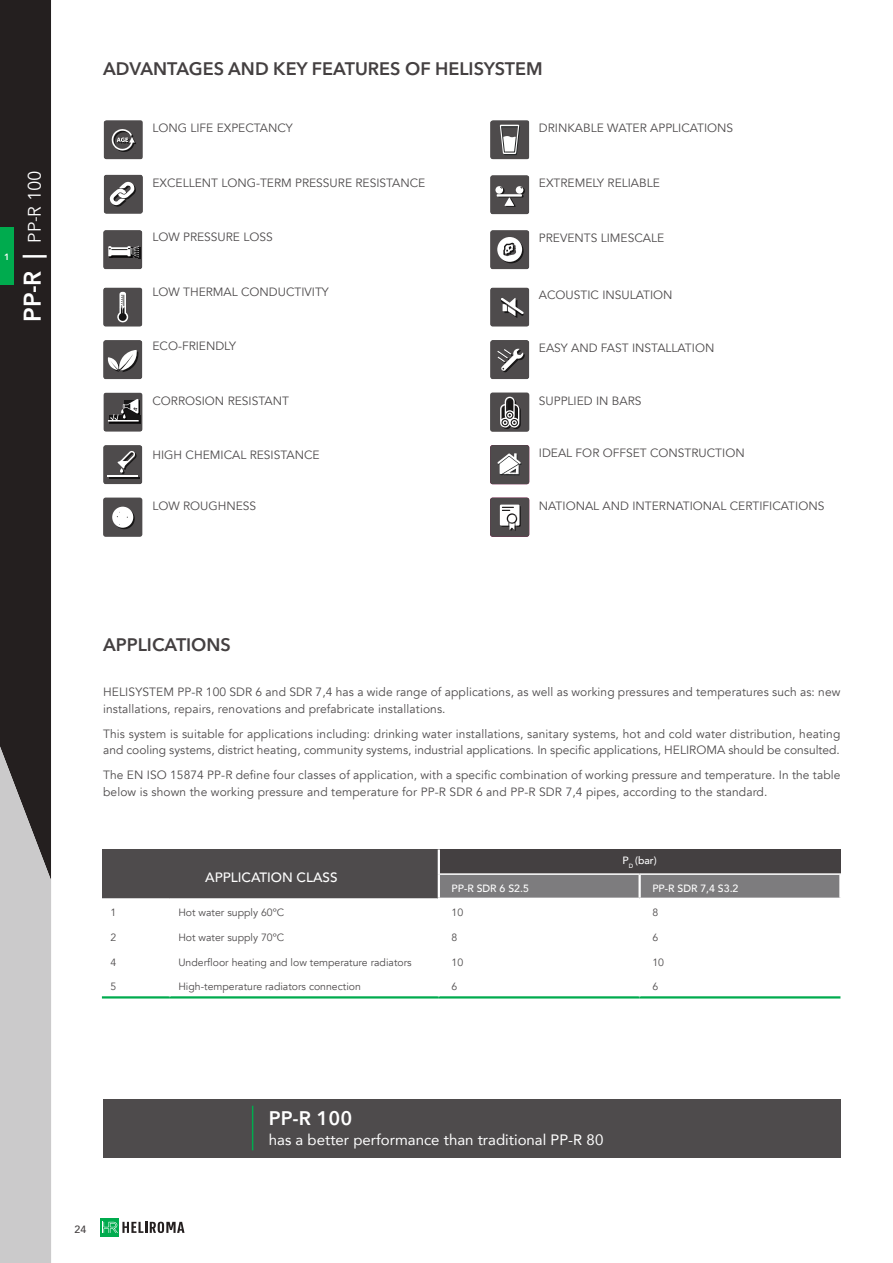
<style>
.page{position:relative;width:893px;height:1263px;background:#fff}
.page>*{position:absolute;margin:0;border:0;box-sizing:border-box;transform-origin:0 0}
.t1{font:600 19.5px "Avenir Next LT Pro";color:#fff}
.t2{font:600 18px "Avenir Next LT Pro";color:#444041}
.t3{font:18px "Avenir Next LT Pro";color:#fff}
.t4{font:15px "Avenir";color:#fff}
.t5{font:500 13.5px "Avenir";color:#fff}
.t6{font:12px/16.5px "Avenir";color:#4e4b4c}
.t7{font:10.5px "Avenir";color:#4e4b4c}
.t8{font:500 10.5px "Avenir";color:#fff}
.t9{font:500 10.5px "Avenir";color:#444041}
.t10{font:600 9px "Avenir Next LT Pro";color:#fff}
.s1{font-weight:600;font-size:24px}
</style>
<div class="page">
<svg style="left:0;top:0;width:51px;height:1263px;background:#5f5c5c"></svg>
<div style="left:101px;top:1218px;width:18px;height:18px;background:#00ab4e"></div>
<svg style="left:102px;top:1222px;width:82px;height:11px"></svg>
<div style="left:0;top:227px;width:14px;height:58px;background:#00ab4e"></div>
<svg style="left:490px;top:340px;width:39px;height:39px;background:#5f5d5e"></svg>
<svg style="left:103px;top:287px;width:39px;height:40px;background:#615f60"></svg>
<svg style="left:490px;top:287px;width:39px;height:40px;background:#646162"></svg>
<div style="left:103px;top:498px;width:39px;height:39px;background:#4e4b4c;border-radius:3px"></div>
<svg style="left:112px;top:507px;width:23px;height:22px"></svg>
<svg style="left:103px;top:445px;width:39px;height:39px"></svg>
<hr style="left:107px;top:475px;width:31px;height:2px;background:#fff">
<svg style="left:103px;top:230px;width:39px;height:39px;background:#5f5d5e"></svg>
<svg style="left:490px;top:445px;width:39px;height:39px;background:#6f6c6d"></svg>
<svg style="left:104px;top:120px;width:39px;height:39px;background:#5c5a5b"></svg>
<svg style="left:104px;top:175px;width:39px;height:39px;background:#686667"></svg>
<svg style="left:103px;top:340px;width:39px;height:39px;background:#6d6b6c"></svg>
<svg style="left:490px;top:175px;width:39px;height:39px;background:#646162"></svg>
<div style="left:490px;top:392px;width:39px;height:40px;background:#4e4b4c;border-radius:3px"></div>
<svg style="left:500px;top:397px;width:21px;height:32px"></svg>
<svg style="left:490px;top:498px;width:39px;height:39px"></svg>
<svg style="left:490px;top:230px;width:39px;height:39px"></svg>
<svg style="left:490px;top:120px;width:39px;height:39px;background:#6c6a6b"></svg>
<div style="left:102px;top:849px;width:337px;height:50px;background:#4e4b4c"></div>
<div style="left:439px;top:849px;width:401px;height:25px;background:#444041"></div>
<div style="left:440px;top:875px;width:399px;height:23px;background:#7d7c7e"></div>
<hr style="left:102px;top:996px;width:68px;height:2px;background:#00ab4e">
<hr style="left:170px;top:996px;width:269px;height:2px;background:#00ab4e">
<hr style="left:439px;top:996px;width:201px;height:2px;background:#00ab4e">
<hr style="left:640px;top:996px;width:200px;height:2px;background:#00ab4e">
<hr style="left:438px;top:849px;width:2px;height:25px;background:#fff">
<hr style="left:438px;top:874px;width:2px;height:24px;background:#fff">
<hr style="left:440px;top:873px;width:200px;height:2px;background:#fff">
<hr style="left:640px;top:873px;width:202px;height:2px;background:#fff">
<hr style="left:638px;top:875px;width:3px;height:23px;background:#fff">
<hr style="left:438px;top:898px;width:202px;height:2px;background:#fff">
<hr style="left:102px;top:898px;width:68px;height:1px;background:#fff">
<hr style="left:170px;top:898px;width:268px;height:1px;background:#fff">
<svg style="left:103px;top:392px;width:40px;height:40px;background:#5e5c5d"></svg>
<div style="left:103px;top:1099px;width:738px;height:58px;background:#4e4b4c"></div>
<hr style="left:252px;top:1106px;width:1px;height:44px;background:#00ab4e">
<p class="t10" style="left:4px;top:251px;width:7px">1</p>
<h2 class="t3" style="left:24px;top:322px;width:153px;rotate:-90deg"><span class="s1">PP-R |</span> PP-R 100</h2>
<h2 class="t2" style="left:103px;top:58px;width:441px">ADVANTAGES AND KEY FEATURES OF HELISYSTEM</h2>
<p class="t6" style="left:152px;top:120px;width:142px">LONG LIFE EXPECTANCY</p>
<p class="t6" style="left:539px;top:120px;width:196px">DRINKABLE WATER APPLICATIONS</p>
<p class="t6" style="left:152px;top:174px;width:274px">EXCELLENT LONG-TERM PRESSURE RESISTANCE</p>
<p class="t6" style="left:539px;top:174px;width:122px">EXTREMELY RELIABLE</p>
<p class="t6" style="left:152px;top:229px;width:122px">LOW PRESSURE LOSS</p>
<p class="t6" style="left:539px;top:230px;width:127px">PREVENTS LIMESCALE</p>
<p class="t6" style="left:152px;top:283px;width:178px">LOW THERMAL CONDUCTIVITY</p>
<p class="t6" style="left:539px;top:287px;width:135px">ACOUSTIC INSULATION</p>
<p class="t6" style="left:152px;top:338px;width:85px">ECO-FRIENDLY</p>
<p class="t6" style="left:539px;top:340px;width:177px">EASY AND FAST INSTALLATION</p>
<p class="t6" style="left:152px;top:392px;width:138px">CORROSION RESISTANT</p>
<p class="t6" style="left:539px;top:392px;width:104px">SUPPLIED IN BARS</p>
<p class="t6" style="left:152px;top:447px;width:169px">HIGH CHEMICAL RESISTANCE</p>
<p class="t6" style="left:539px;top:445px;width:207px">IDEAL FOR OFFSET CONSTRUCTION</p>
<p class="t6" style="left:152px;top:497px;width:105px">LOW ROUGHNESS</p>
<p class="t6" style="left:539px;top:497px;width:287px">NATIONAL AND INTERNATIONAL CERTIFICATIONS</p>
<h2 class="t2" style="left:103px;top:634px;width:129px">APPLICATIONS</h2>
<p class="t6" style="left:103px;top:684px;width:739px">HELISYSTEM PP-R 100 SDR 6 and SDR 7,4 has a wide range of applications, as well as working pressures and temperatures such as: new installations, repairs, renovations and prefabricate installations.</p>
<p class="t6" style="left:103px;top:725px;width:739px">This system is suitable for applications including: drinking water installations, sanitary systems, hot and cold water distribution, heating and cooling systems, district heating, community systems, industrial applications. In specific applications, HELIROMA should be consulted.</p>
<p class="t6" style="left:103px;top:767px;width:739px">The EN ISO 15874 PP-R define four classes of application, with a specific combination of working pressure and temperature. In the table below is shown the working pressure and temperature for PP-R SDR 6 and PP-R SDR 7,4 pipes, according to the standard.</p>
<p class="t5" style="left:205px;top:866px;width:134px">APPLICATION CLASS</p>
<p class="t8" style="left:623px;top:851px;width:36px">P<sub>D</sub> (bar)</p>
<p class="t8" style="left:452px;top:879px;width:79px">PP-R SDR 6 S2.5</p>
<p class="t8" style="left:652px;top:879px;width:88px">PP-R SDR 7,4 S3.2</p>
<p class="t7" style="left:110px;top:906px;width:7px">1</p>
<p class="t7" style="left:178px;top:906px;width:107px">Hot water supply 60ºC</p>
<p class="t7" style="left:452px;top:906px;width:13px">10</p>
<p class="t7" style="left:652px;top:906px;width:7px">8</p>
<p class="t7" style="left:110px;top:931px;width:7px">2</p>
<p class="t7" style="left:178px;top:931px;width:107px">Hot water supply 70ºC</p>
<p class="t7" style="left:452px;top:931px;width:7px">8</p>
<p class="t7" style="left:652px;top:931px;width:7px">6</p>
<p class="t7" style="left:110px;top:956px;width:7px">4</p>
<p class="t7" style="left:178px;top:956px;width:235px">Underfloor heating and low temperature radiators</p>
<p class="t7" style="left:452px;top:956px;width:13px">10</p>
<p class="t7" style="left:652px;top:956px;width:13px">10</p>
<p class="t7" style="left:110px;top:980px;width:7px">5</p>
<p class="t7" style="left:178px;top:980px;width:184px">High-temperature radiators connection</p>
<p class="t7" style="left:452px;top:980px;width:7px">6</p>
<p class="t7" style="left:652px;top:980px;width:7px">6</p>
<p class="t9" style="left:75px;top:1220px;width:13px">24</p>
<h1 class="t1" style="left:269px;top:1106px;width:85px">PP-R 100</h1>
<p class="t4" style="left:269px;top:1128px;width:336px">has a better performance than traditional PP-R 80</p>
</div>
